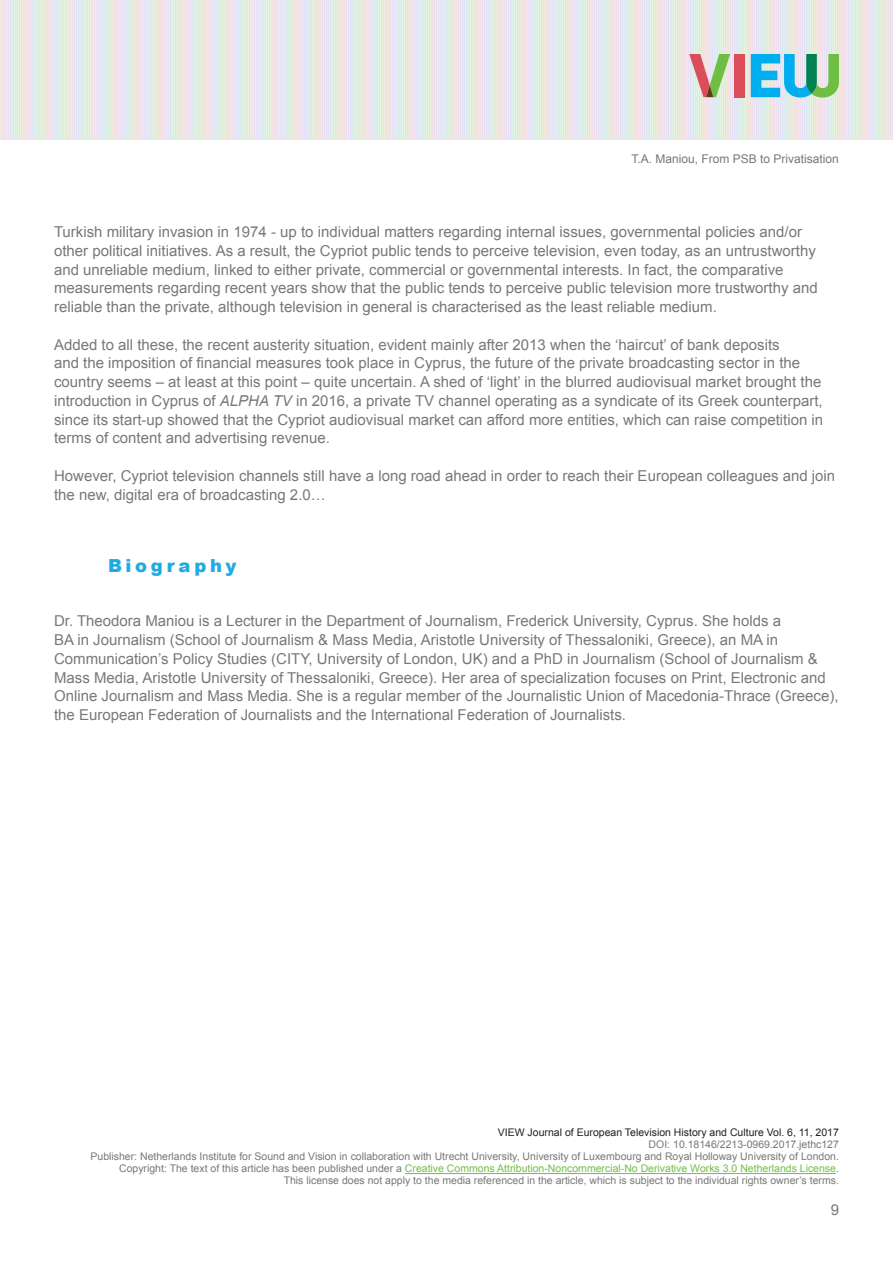
<style>
.page{position:relative;width:893px;height:1263px;background:#fff}
.page>*{position:absolute;margin:0;border:0;box-sizing:border-box;transform-origin:0 0}
.t1{font:900 18px "Arial";letter-spacing:.2em;color:#22abe2}
.t2{font:15px/18.8px "Arial";color:#797877}
.t3{font:12px "Arial";color:#797877}
.t4{font:10.5px/12px "Arial";color:#797877;text-align:right}
.t5{font:10.5px "Arial";color:#231f20}
.s1{font-style:italic}
.s2{color:#70bf47}
</style>
<div class="page">
<img style="left:0;top:0;width:893px;height:140px">
<div style="left:734px;top:54px;width:10px;height:43px;background:#db4d58"></div>
<svg style="left:751px;top:54px;width:88px;height:44px;background:#64c0c4"></svg>
<svg style="left:689px;top:54px;width:41px;height:43px;background:#c5b69c"></svg>
<hr style="left:405px;top:1173px;width:431px;height:1px;background:#70bf47">
<p class="t3" style="left:632px;top:151px;width:209px">T.A. Maniou, From PSB to Privatisation</p>
<p class="t2" style="left:54px;top:223px;width:765px">Turkish military invasion in 1974 - up to individual matters regarding internal issues, governmental policies and/or other political initiatives. As a result, the Cypriot public tends to perceive television, even today, as an untrustworthy and unreliable medium, linked to either private, commercial or governmental interests. In fact, the comparative measurements regarding recent years show that the public tends to perceive public television more trustworthy and reliable than the private, although television in general is characterised as the least reliable medium.</p>
<p class="t2" style="left:54px;top:335px;width:771px">Added to all these, the recent austerity situation, evident mainly after 2013 when the ‘haircut’ of bank deposits<br>and the imposition of financial measures took place in Cyprus, the future of the private broadcasting sector in the country seems – at least at this point – quite uncertain. A shed of ‘light’ in the blurred audiovisual market brought the introduction in Cyprus of <span class="s1">ALPHA TV</span> in 2016, a private TV channel operating as a syndicate of its Greek counterpart, since its start-up showed that the Cypriot audiovisual market can afford more entities, which can raise competition in terms of content and advertising revenue.</p>
<p class="t2" style="left:54px;top:466px;width:783px">However, Cypriot television channels still have a long road ahead in order to reach their European colleagues and join the new, digital era of broadcasting 2.0…</p>
<p class="t1" style="left:108px;top:553px;width:130px">Biography</p>
<p class="t2" style="left:54px;top:612px;width:786px">Dr. Theodora Maniou is a Lecturer in the Department of Journalism, Frederick University, Cyprus. She holds a<br>BA in Journalism (School of Journalism &amp; Mass Media, Aristotle University of Thessaloniki, Greece), an MA in Communication’s Policy Studies (CITY, University of London, UK) and a PhD in Journalism (School of Journalism &amp; Mass Media, Aristotle University of Thessaloniki, Greece). Her area of specialization focuses on Print, Electronic and Online Journalism and Mass Media. She is a regular member of the Journalistic Union of Macedonia-Thrace (Greece), the European Federation of Journalists and the International Federation of Journalists.</p>
<p class="t5" style="left:498px;top:1126px;width:343px">VIEW Journal of European Television History and Culture Vol. 6, 11, 2017</p>
<p class="t4" style="left:91px;top:1139px;width:750px">DOI: 10.18146/2213-0969.2017.jethc127<br>Publisher: Netherlands Institute for Sound and Vision in collaboration with Utrecht University, University of Luxembourg and Royal Holloway University of London.<br>Copyright: The text of this article has been published under a <span class="s2">Creative Commons Attribution-Noncommercial-No Derivative Works 3.0 Netherlands License</span>.<br>This license does not apply to the media referenced in the article, which is subject to the individual rights owner’s terms.</p>
<p class="t2" style="left:831px;top:1201px;width:10px">9</p>
</div>
